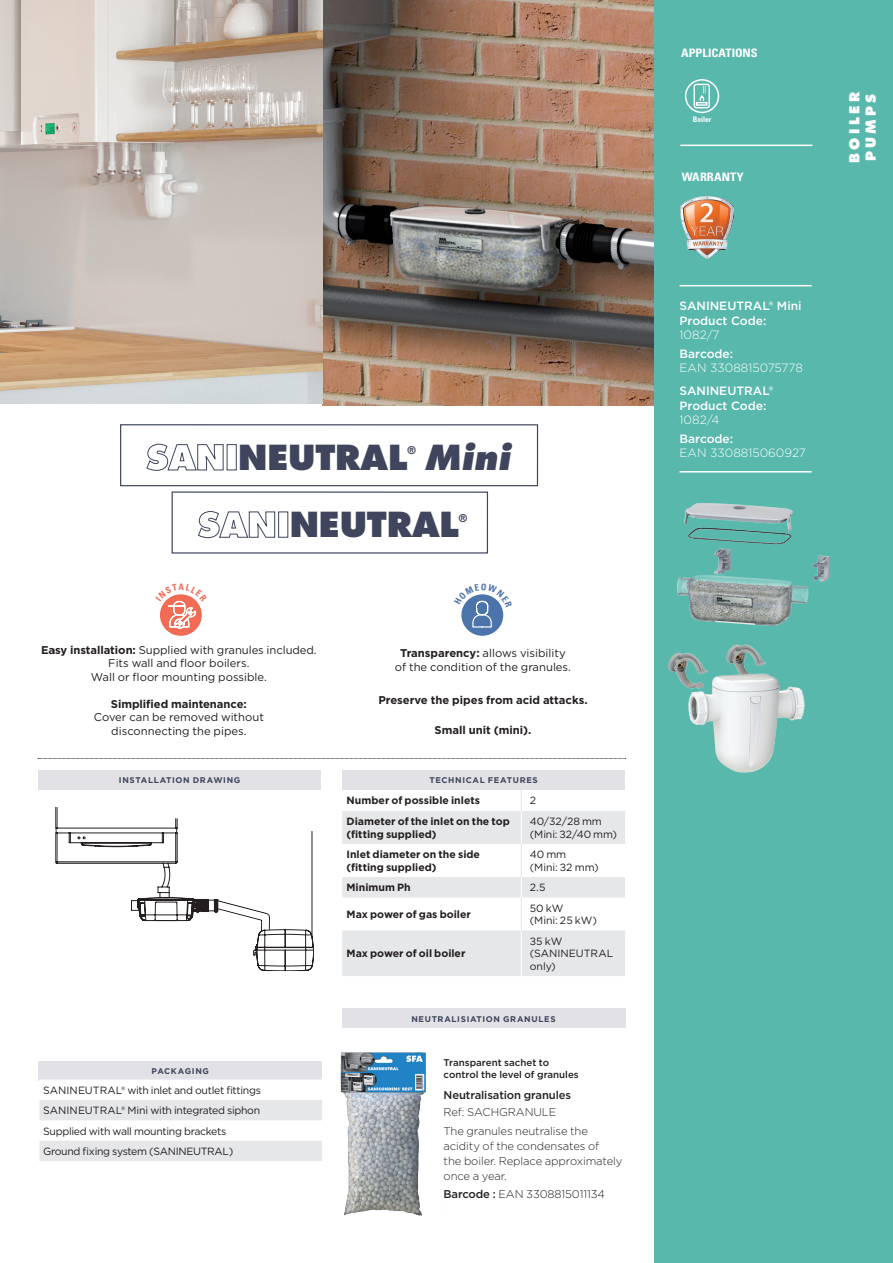
<style>
.page{position:relative;width:893px;height:1263px;background:#fff}
.page>*{position:absolute;margin:0;border:0;box-sizing:border-box;transform-origin:0 0}
.t1{font:800 33.6px "Futura Std";letter-spacing:-.005em;color:#3e455c}
.t2{font:italic 800 33.6px "Futura Std";color:#3e455c}
.t3{font:800 13.5px/16.2px "Futura Std";letter-spacing:.25em;color:#fff}
.t4{font:500 12px/14.4px "Gotham";color:#fff}
.t5{font:300 12px "Gotham";color:#fff}
.t6{font:700 condensed 11.7px "Univers LT Std";color:#fff;scale:1.06 1}
.t7{font:11.25px/13.5px "Gotham";color:#231f20;text-align:center}
.t8{font:300 11.25px/15px "Gotham";letter-spacing:-.01em;color:#231f20}
.t9{font:700 11.25px "Gotham";color:#231f20}
.t10{font:500 11.25px "Gotham";letter-spacing:-.01em;color:#231f20}
.t11{font:700 10.5px/12.6px "Gotham";color:#231f20}
.t12{font:10.5px/20.4px "Gotham";letter-spacing:-.03em;color:#231f20}
.t13{font:10.5px/12.6px "Gotham";letter-spacing:-.005em;color:#231f20}
.t14{font:10.5px/12.6px "Gotham";color:#231f20}
.t15{font:800 10.5px "Futura Std";color:#3e455c}
.t16{font:500 9.75px/12px "Gotham";color:#231f20}
.t17{font:700 8.25px "Gotham";letter-spacing:.08em;color:#3e455c}
.t18{font:700 condensed 7.5px "Univers LT Std";letter-spacing:-.005em;color:#fff}
.s1{font-weight:700}
.s2{font-weight:500}
</style>
<div class="page">
<img style="left:322px;top:0;width:333px;height:405px">
<svg style="left:0;top:0;width:322px;height:404px;background:#c8bdb3"></svg>
<div style="left:655px;top:0;width:238px;height:1263px;background:#58b8ac"></div>
<div style="left:342px;top:930px;width:283px;height:46px;background:#e6e7e9"></div>
<svg style="left:342px;top:790px;width:283px;height:140px"></svg>
<hr style="left:521px;top:930px;width:1px;height:46px;background:#fff">
<img style="left:680px;top:196px;width:54px;height:63px">
<div style="left:38px;top:770px;width:283px;height:20px;background:#e2e2e6"></div>
<div style="left:39px;top:1061px;width:283px;height:19px;background:#e2e2e6"></div>
<div style="left:342px;top:770px;width:283px;height:20px;background:#e2e2e6"></div>
<svg style="left:38px;top:758px;width:588px;height:1px"></svg>
<hr style="left:680px;top:145px;width:132px;height:1px;background:#fff">
<hr style="left:679px;top:285px;width:133px;height:1px;background:#fff">
<hr style="left:679px;top:471px;width:133px;height:2px;background:#fff">
<div style="left:172px;top:491px;width:316px;height:63px;border:1px solid #3e455c"></div>
<svg style="left:198px;top:511px;width:78px;height:28px"></svg>
<div style="left:278px;top:511px;width:10px;height:27px;border:1px solid #3e455c"></div>
<div style="left:120px;top:424px;width:418px;height:62px;border:1px solid #3e455c"></div>
<svg style="left:146px;top:443px;width:78px;height:28px"></svg>
<div style="left:227px;top:444px;width:10px;height:26px;border:1px solid #3e455c"></div>
<img style="left:676px;top:503px;width:153px;height:123px">
<svg style="left:55px;top:806px;width:259px;height:165px"></svg>
<svg style="left:39px;top:1079px;width:279px;height:82px"></svg>
<div style="left:685px;top:79px;width:34px;height:34px;border:2px solid #fff;border-radius:50%"></div>
<div style="left:693px;top:84px;width:17px;height:24px;border:1px solid #fff;border-radius:2px"></div>
<svg style="left:695px;top:86px;width:13px;height:20px"></svg>
<img style="left:668px;top:644px;width:137px;height:129px">
<div style="left:342px;top:1009px;width:283px;height:19px;background:#e2e2e6"></div>
<img style="left:318px;top:1052px;width:108px;height:164px">
<div style="left:158px;top:593px;width:45px;height:44px;border:2px solid #fff;border-radius:50%"></div>
<div style="left:461px;top:594px;width:43px;height:42px;background:#4b75aa;border-radius:50%"></div>
<div style="left:460px;top:593px;width:45px;height:44px;border:2px solid #fff;border-radius:50%"></div>
<svg style="left:158px;top:593px;width:45px;height:41px"></svg>
<svg style="left:460px;top:593px;width:45px;height:35px"></svg>
<h1 class="t1" style="left:238px;top:436px;width:171px">NEUTRAL</h1>
<p class="t15" style="left:407px;top:444px;width:10px">®</p>
<h1 class="t2" style="left:424px;top:436px;width:87px">Mini</h1>
<h1 class="t1" style="left:290px;top:503px;width:171px">NEUTRAL</h1>
<p class="t15" style="left:459px;top:511px;width:10px">®</p>
<p class="t7" style="left:41px;top:643px;width:277px"><span class="s1">Easy installation:</span> Supplied with granules included.<br>Fits wall and floor boilers.<br>Wall or floor mounting possible.</p>
<p class="t9" style="left:111px;top:696px;width:137px">Simplified maintenance:</p>
<p class="t7" style="left:94px;top:710px;width:171px">Cover can be removed without disconnecting the pipes.</p>
<p class="t17" style="left:119px;top:775px;width:123px">INSTALLATION DRAWING</p>
<p class="t17" style="left:152px;top:1065px;width:59px">PACKAGING</p>
<p class="t12" style="left:43px;top:1080px;width:219px">SANINEUTRAL® with inlet and outlet fittings SANINEUTRAL® Mini with integrated siphon Supplied with wall mounting brackets Ground fixing system (SANINEUTRAL)</p>
<p class="t7" style="left:395px;top:646px;width:178px"><span class="s1">Transparency:</span> allows visibility of the condition of the granules.</p>
<p class="t9" style="left:378px;top:692px;width:211px">Preserve the pipes from acid attacks.</p>
<p class="t9" style="left:434px;top:722px;width:98px">Small unit (mini).</p>
<p class="t17" style="left:429px;top:775px;width:110px">TECHNICAL FEATURES</p>
<p class="t11" style="left:346px;top:794px;width:135px">Number of possible inlets</p>
<p class="t12" style="left:530px;top:790px;width:8px">2</p>
<p class="t11" style="left:346px;top:815px;width:165px">Diameter of the inlet on the top (fitting supplied)</p>
<p class="t13" style="left:530px;top:815px;width:89px">40/32/28 mm (Mini: 32/40 mm)</p>
<p class="t11" style="left:346px;top:848px;width:135px">Inlet diameter on the side (fitting supplied)</p>
<p class="t14" style="left:530px;top:848px;width:70px">40 mm<br>(Mini: 32 mm)</p>
<p class="t11" style="left:346px;top:881px;width:66px">Minimum Ph</p>
<p class="t12" style="left:530px;top:877px;width:17px">2.5</p>
<p class="t11" style="left:346px;top:908px;width:126px">Max power of gas boiler</p>
<p class="t13" style="left:530px;top:901px;width:69px">50 kW<br>(Mini: 25 kW)</p>
<p class="t11" style="left:346px;top:947px;width:120px">Max power of oil boiler</p>
<p class="t14" style="left:530px;top:934px;width:85px">35 kW (SANINEUTRAL only)</p>
<p class="t17" style="left:411px;top:1013px;width:146px">NEUTRALISIATION GRANULES</p>
<p class="t16" style="left:444px;top:1056px;width:137px">Transparent sachet to control the level of granules</p>
<p class="t10" style="left:444px;top:1088px;width:129px">Neutralisation granules</p>
<p class="t8" style="left:444px;top:1102px;width:146px;line-height:19.2px">Ref: SACHGRANULE<br>The granules neutralise the</p>
<p class="t8" style="left:444px;top:1138px;width:180px">acidity of the condensates of<br>the boiler. Replace approximately once a year.</p>
<p class="t8" style="left:444px;top:1186px;width:163px"><span class="s2">Barcode :</span> EAN 3308815011134</p>
<p class="t6" style="left:681px;top:45px;width:74px">APPLICATIONS</p>
<p class="t18" style="left:693px;top:115px;width:20px">Boiler</p>
<p class="t6" style="left:682px;top:169px;width:60px">WARRANTY</p>
<p class="t3" style="left:846px;top:163px;width:73px;rotate:-90deg">BOILER<br>PUMPS</p>
<p class="t4" style="left:680px;top:299px;width:124px">SANINEUTRAL® Mini<br>Product Code:</p>
<p class="t5" style="left:680px;top:327px;width:42px">1082/7</p>
<p class="t4" style="left:680px;top:346px;width:55px">Barcode:</p>
<p class="t5" style="left:680px;top:360px;width:125px">EAN 3308815075778</p>
<p class="t4" style="left:680px;top:384px;width:95px">SANINEUTRAL®<br>Product Code:</p>
<p class="t5" style="left:680px;top:412px;width:42px">1082/4</p>
<p class="t4" style="left:680px;top:431px;width:55px">Barcode:</p>
<p class="t5" style="left:680px;top:445px;width:128px">EAN 3308815060927</p>
</div>
